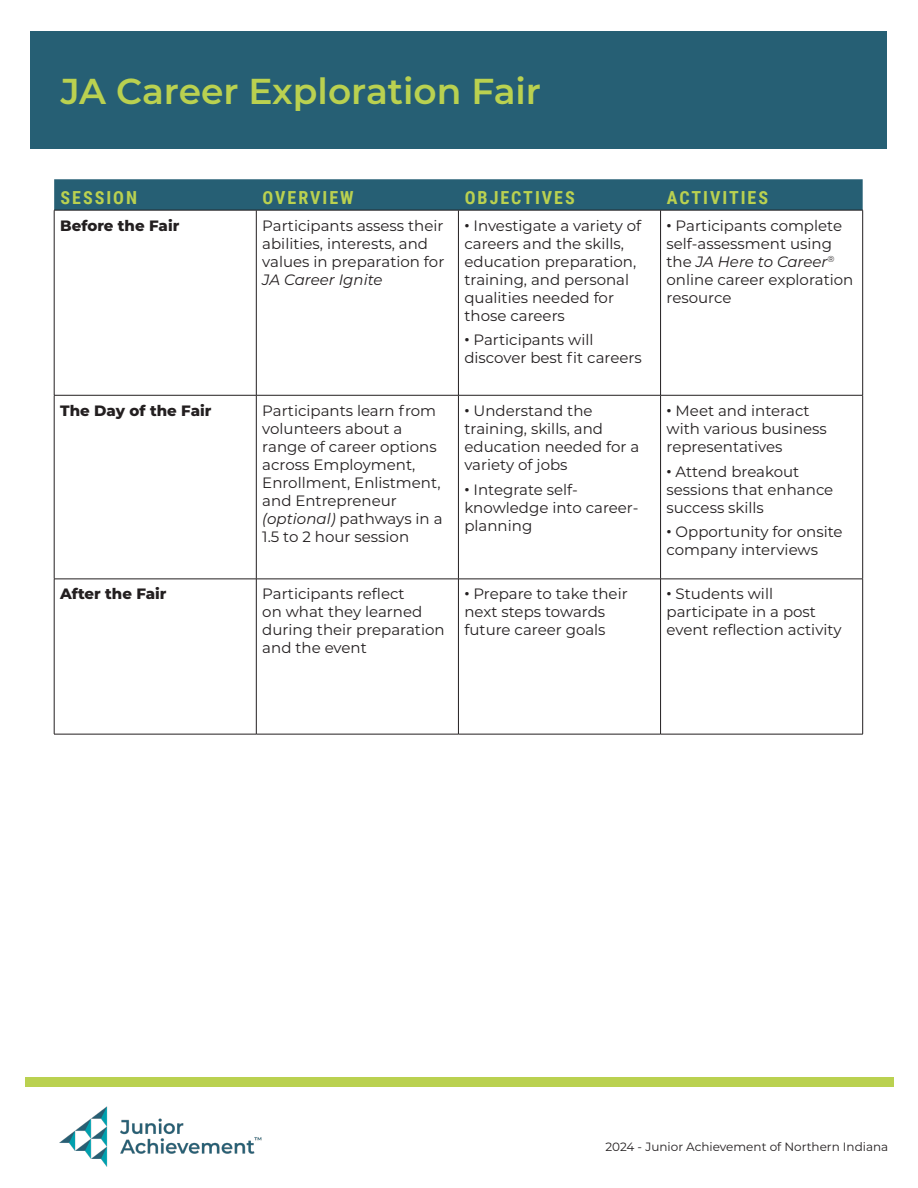
<style>
.page{position:relative;width:918px;height:1188px;background:#fff}
.page>*{position:absolute;margin:0;border:0;box-sizing:border-box;transform-origin:0 0}
.t1{font:600 36px "Montserrat";color:#bad150}
.t2{font:700 18px "Roboto Condensed";letter-spacing:.11em;color:#bad150}
.t3{font:15px/18px "Montserrat";color:#231f20}
.t4{font:800 15px "Montserrat";color:#231f20}
.t5{font:12px "Montserrat";color:#231f20}
.s1{font-style:italic}
.s2{font-weight:800}
</style>
<div class="page">
<div style="left:31px;top:31px;width:856px;height:117px;background:#265f74"></div>
<div style="left:54px;top:179px;width:809px;height:31px;background:#265f74"></div>
<hr style="left:54px;top:210px;width:202px;height:1px;background:#231f20">
<hr style="left:54px;top:210px;width:1px;height:185px;background:#231f20">
<hr style="left:256px;top:210px;width:202px;height:1px;background:#231f20">
<hr style="left:256px;top:210px;width:1px;height:185px;background:#231f20">
<hr style="left:458px;top:210px;width:203px;height:1px;background:#231f20">
<hr style="left:458px;top:210px;width:1px;height:185px;background:#231f20">
<hr style="left:661px;top:210px;width:202px;height:1px;background:#231f20">
<hr style="left:660px;top:210px;width:1px;height:185px;background:#231f20">
<hr style="left:862px;top:210px;width:1px;height:185px;background:#231f20">
<hr style="left:54px;top:395px;width:202px;height:1px;background:#231f20">
<hr style="left:54px;top:395px;width:1px;height:184px;background:#231f20">
<hr style="left:256px;top:395px;width:202px;height:1px;background:#231f20">
<hr style="left:256px;top:395px;width:1px;height:184px;background:#231f20">
<hr style="left:458px;top:395px;width:203px;height:1px;background:#231f20">
<hr style="left:458px;top:395px;width:1px;height:184px;background:#231f20">
<hr style="left:661px;top:395px;width:202px;height:1px;background:#231f20">
<hr style="left:660px;top:395px;width:1px;height:184px;background:#231f20">
<hr style="left:862px;top:395px;width:1px;height:184px;background:#231f20">
<hr style="left:54px;top:579px;width:202px;height:1px;background:#231f20">
<hr style="left:54px;top:579px;width:1px;height:155px;background:#231f20">
<hr style="left:256px;top:579px;width:202px;height:1px;background:#231f20">
<hr style="left:256px;top:579px;width:1px;height:155px;background:#231f20">
<hr style="left:458px;top:579px;width:203px;height:1px;background:#231f20">
<hr style="left:458px;top:579px;width:1px;height:155px;background:#231f20">
<hr style="left:661px;top:579px;width:202px;height:1px;background:#231f20">
<hr style="left:660px;top:579px;width:1px;height:155px;background:#231f20">
<hr style="left:862px;top:579px;width:1px;height:155px;background:#231f20">
<hr style="left:54px;top:734px;width:202px;height:1px;background:#231f20">
<hr style="left:256px;top:734px;width:202px;height:1px;background:#231f20">
<hr style="left:458px;top:734px;width:203px;height:1px;background:#231f20">
<hr style="left:661px;top:734px;width:202px;height:1px;background:#231f20">
<div style="left:25px;top:1078px;width:868px;height:9px;background:#bad150"></div>
<img style="left:59px;top:1106px;width:203px;height:61px">
<p class="t1" style="left:61px;top:66px;width:482px">JA Career Exploration Fair</p>
<p class="t2" style="left:61px;top:185px;width:78px">SESSION</p>
<p class="t2" style="left:263px;top:185px;width:93px">OVERVIEW</p>
<p class="t2" style="left:465px;top:185px;width:112px">OBJECTIVES</p>
<p class="t2" style="left:667px;top:185px;width:103px">ACTIVITIES</p>
<p class="t4" style="left:60px;top:214px;width:121px">Before the Fair</p>
<p class="t3" style="left:262px;top:216px;width:184px">Participants assess their abilities, interests, and values in preparation for<br><span class="s1">JA Career Ignite</span></p>
<p class="t3" style="left:464px;top:216px;width:178px"><span class="s2">·</span> Investigate a variety of careers and the skills, education preparation, training, and personal qualities needed for those careers</p>
<p class="t3" style="left:464px;top:331px;width:179px"><span class="s2">·</span> Participants will discover best fit careers</p>
<p class="t3" style="left:667px;top:216px;width:188px"><span class="s2">·</span> Participants complete self-assessment using the <span class="s1">JA Here to Career</span><sup>® </sup>online career exploration resource</p>
<p class="t4" style="left:60px;top:399px;width:153px">The Day of the Fair</p>
<p class="t3" style="left:262px;top:401px;width:182px">Participants learn from volunteers about a range of career options across Employment,<br>Enrollment, Enlistment, and Entrepreneur <span class="s1">(optional)</span> pathways in a<br>1.5 to 2 hour session</p>
<p class="t3" style="left:464px;top:401px;width:177px"><span class="s2">·</span> Understand the training, skills, and education needed for a variety of jobs</p>
<p class="t3" style="left:464px;top:480px;width:176px"><span class="s2">·</span> Integrate self&shy;knowledge into career&shy;planning</p>
<p class="t3" style="left:667px;top:401px;width:162px"><span class="s2">·</span> Meet and interact with various business representatives</p>
<p class="t3" style="left:667px;top:462px;width:168px"><span class="s2">·</span> Attend breakout sessions that enhance success skills</p>
<p class="t3" style="left:667px;top:522px;width:178px"><span class="s2">·</span> Opportunity for onsite company interviews</p>
<p class="t4" style="left:60px;top:583px;width:108px">After the Fair</p>
<p class="t3" style="left:262px;top:585px;width:184px">Participants reflect<br>on what they learned during their preparation and the event</p>
<p class="t3" style="left:464px;top:585px;width:165px"><span class="s2">·</span> Prepare to take their next steps towards future career goals</p>
<p class="t3" style="left:667px;top:585px;width:177px"><span class="s2">·</span> Students will participate in a post event reflection activity</p>
<p class="t5" style="left:605px;top:1139px;width:285px">2024 - Junior Achievement of Northern Indiana</p>
</div>
